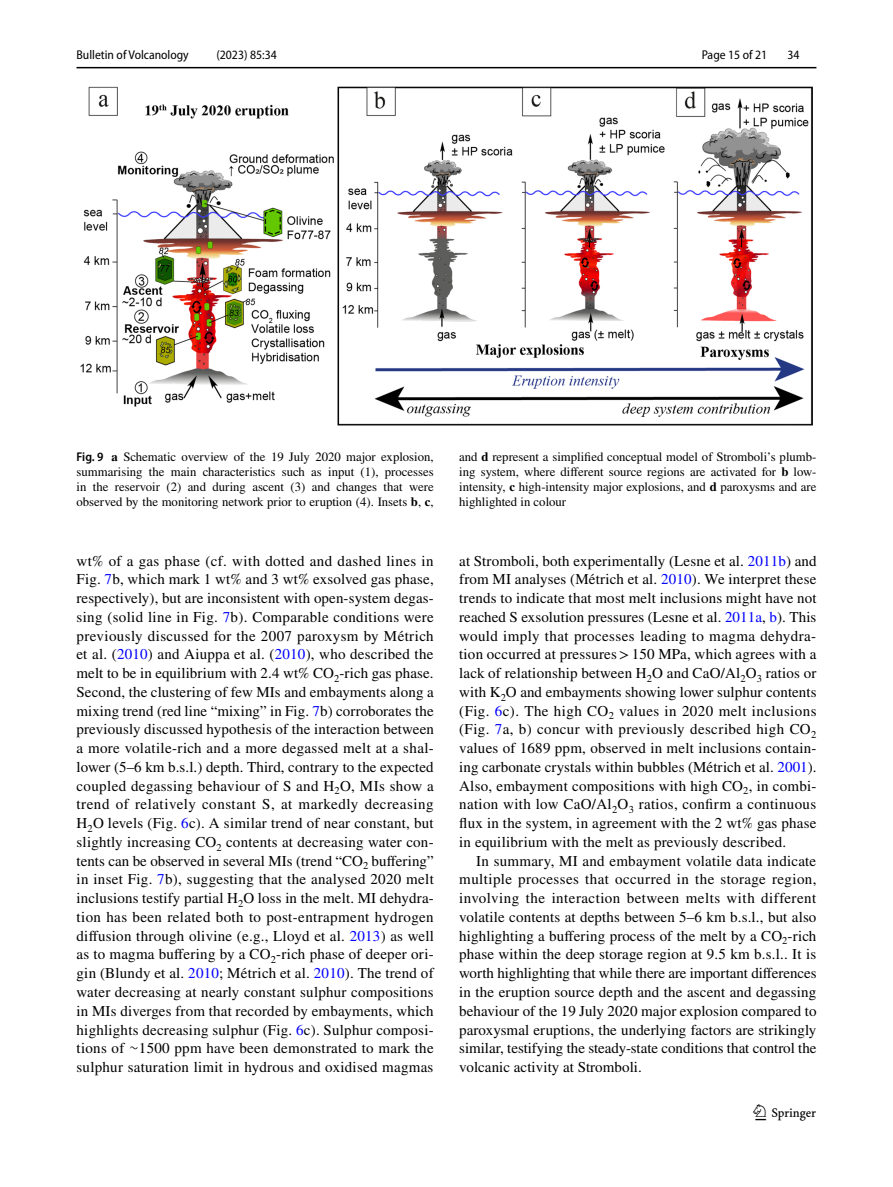
<style>
.page{position:relative;width:893px;height:1187px;background:#fff}
.page>*{position:absolute;margin:0;border:0;box-sizing:border-box;transform-origin:0 0}
.t1{font:22.5px "Springnew Regular 3";color:#000}
.t2{font:15px/18.8px "STIX";letter-spacing:.015em;color:#000;text-align:justify}
.t3{font:12.75px/15px "STIX";color:#000;text-align:justify}
.t4{font:semi-condensed 12.75px "Myriad Pro";color:#000}
.s1{font-family:"Myriad Pro";font-weight:600;font-stretch:semi-condensed}
.s2{font-weight:700}
.s3{color:#00f}
.s4{font-family:"Code 2000"}
</style>
<div class="page">
<hr style="left:77px;top:67px;width:739px;height:1px;background:#000">
<img style="left:81px;top:87px;width:731px;height:339px">
<p class="t4" style="left:77px;top:48px;width:114px">Bulletin of Volcanology</p>
<p class="t4" style="left:216px;top:48px;width:62px">(2023) 85:34</p>
<p class="t4" style="left:702px;top:48px;width:67px">Page 15 of 21</p>
<p class="t4" style="left:787px;top:48px;width:14px">34</p>
<p class="t3" style="left:77px;top:450px;width:359px"><span class="s1">Fig. 9</span> <span class="s2">a</span> Schematic overview of the 19 July 2020 major explosion, summarising the main characteristics such as input (1), processes in the reservoir (2) and during ascent (3) and changes that were observed by the monitoring network prior to eruption (4). Insets <span class="s2">b</span>, <span class="s2">c</span>,</p>
<p class="t3" style="left:459px;top:450px;width:359px">and <span class="s2">d</span> represent a simplified conceptual model of Stromboli’s plumb&shy;ing system, where different source regions are activated for <span class="s2">b</span> low&shy;intensity, <span class="s2">c</span> high-intensity major explosions, and <span class="s2">d</span> paroxysms and are highlighted in colour</p>
<p class="t2" style="left:77px;top:552px;width:359px">wt% of a gas phase (cf. with dotted and dashed lines in Fig. <span class="s3">7</span>b, which mark 1 wt% and 3 wt% exsolved gas phase, respectively), but are inconsistent with open-system degas&shy;sing (solid line in Fig. <span class="s3">7</span>b). Comparable conditions were previously discussed for the 2007 paroxysm by Métrich et al. (<span class="s3">2010</span>) and Aiuppa et al. (<span class="s3">2010</span>), who described the melt to be in equilibrium with 2.4 wt% CO<sub>2</sub>-rich gas phase.<br>Second, the clustering of few MIs and embayments along a mixing trend (red line “mixing” in Fig. <span class="s3">7</span>b) corroborates the previously discussed hypothesis of the interaction between a more volatile-rich and a more degassed melt at a shal&shy;lower (5–6 km b.s.l.) depth. Third, contrary to the expected coupled degassing behaviour of S and H<sub>2</sub>O, MIs show a trend of relatively constant S, at markedly decreasing H<sub>2</sub>O levels (Fig. <span class="s3">6</span>c). A similar trend of near constant, but slightly increasing CO<sub>2</sub> contents at decreasing water con&shy;tents can be observed in several MIs (trend “CO<sub>2</sub> buffering” in inset Fig. <span class="s3">7</span>b), suggesting that the analysed 2020 melt inclusions testify partial H<sub>2</sub>O loss in the melt. MI dehydra&shy;tion has been related both to post-entrapment hydrogen diffusion through olivine (e.g., Lloyd et al. <span class="s3">2013</span>) as well as to magma buffering by a CO<sub>2</sub>-rich phase of deeper ori&shy;gin (Blundy et al. <span class="s3">2010</span>; Métrich et al. <span class="s3">2010</span>). The trend of water decreasing at nearly constant sulphur compositions in MIs diverges from that recorded by embayments, which highlights decreasing sulphur (Fig. <span class="s3">6</span>c). Sulphur composi&shy;tions of <span class="s4">⁓</span>1500 ppm have been demonstrated to mark the sulphur saturation limit in hydrous and oxidised magmas</p>
<p class="t2" style="left:459px;top:552px;width:359px">at Stromboli, both experimentally (Lesne et al. <span class="s3">2011b</span>) and from MI analyses (Métrich et al. <span class="s3">2010</span>). We interpret these trends to indicate that most melt inclusions might have not reached S exsolution pressures (Lesne et al. <span class="s3">2011a</span>, <span class="s3">b</span>). This would imply that processes leading to magma dehydra&shy;tion occurred at pressures&gt;150 MPa, which agrees with a lack of relationship between H<sub>2</sub>O and CaO/Al<sub>2</sub>O<sub>3</sub> ratios or with K<sub>2</sub>O and embayments showing lower sulphur contents (Fig. <span class="s3">6</span>c). The high CO<sub>2</sub> values in 2020 melt inclusions (Fig. <span class="s3">7</span>a, b) concur with previously described high CO<sub>2 </sub>values of 1689 ppm, observed in melt inclusions contain&shy;ing carbonate crystals within bubbles (Métrich et al. <span class="s3">2001</span>).<br>Also, embayment compositions with high CO<sub>2</sub>, in combi&shy;nation with low CaO/Al<sub>2</sub>O<sub>3</sub> ratios, confirm a continuous flux in the system, in agreement with the 2 wt% gas phase in equilibrium with the melt as previously described.</p>
<p class="t2" style="left:459px;top:852px;width:359px;text-indent:17px">In summary, MI and embayment volatile data indicate multiple processes that occurred in the storage region, involving the interaction between melts with different volatile contents at depths between 5–6 km b.s.l., but also highlighting a buffering process of the melt by a CO<sub>2</sub>-rich phase within the deep storage region at 9.5 km b.s.l.. It is worth highlighting that while there are important differences in the eruption source depth and the ascent and degassing behaviour of the 19 July 2020 major explosion compared to paroxysmal eruptions, the underlying factors are strikingly similar, testifying the steady-state conditions that control the volcanic activity at Stromboli.</p>
<h1 class="t1" style="left:755px;top:1104px;width:62px">1 3</h1>
</div>
